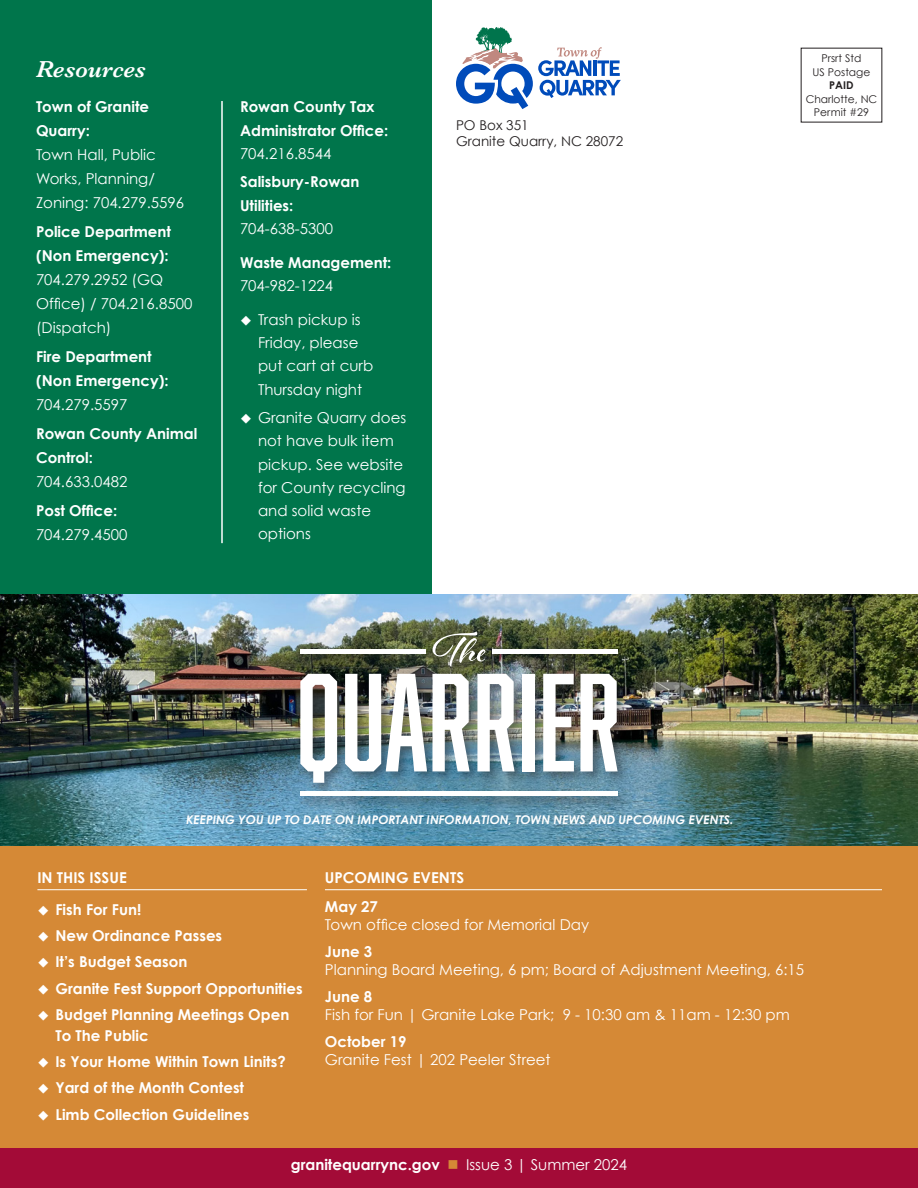
<style>
.page{position:relative;width:918px;height:1188px;background:#fff}
.page>*{position:absolute;margin:0;border:0;box-sizing:border-box;transform-origin:0 0}
.t1{font:italic 600 24px "Baskerville";color:#fff}
.t2{font:15px/23.2px "Century Gothic";color:#fff}
.t3{font:700 15px/26.2px "Century Gothic";color:#fff}
.t4{font:13.5px/16.5px "Century Gothic";color:#231f20}
.t5{font:italic 700 12px "Century Gothic";color:#fff}
.t6{font:10.65px/13.5px "Century Gothic";color:#231f20;text-align:center}
.t7{font:700 10.65px "Century Gothic";color:#231f20}
.s1{color:#d58936}
.s2{font-weight:400}
</style>
<div class="page">
<div style="left:0;top:1148px;width:918px;height:40px;background:#a30b37"></div>
<div style="left:0;top:846px;width:918px;height:302px;background:#d58936"></div>
<hr style="left:37px;top:889px;width:270px;height:1px;background:#fff">
<hr style="left:325px;top:889px;width:557px;height:1px;background:#fff">
<div style="left:0;top:0;width:431px;height:594px;background:#00754b"></div>
<hr style="left:222px;top:101px;width:1px;height:442px;background:#fff">
<svg style="left:456px;top:27px;width:165px;height:82px"></svg>
<div style="left:534px;top:98px;width:95px;height:13px;background:#fff"></div>
<img style="left:0;top:594px;width:918px;height:252px">
<div style="left:297px;top:628px;width:333px;height:181px;background:#231f20;opacity:.45"></div>
<hr style="left:300px;top:792px;width:318px;height:4px;background:#fff">
<div style="left:300px;top:649px;width:126px;height:5px;background:#fff"></div>
<div style="left:492px;top:649px;width:126px;height:5px;background:#fff"></div>
<svg style="left:433px;top:632px;width:52px;height:35px;background:#787c63"></svg>
<svg style="left:300px;top:674px;width:37px;height:109px"></svg>
<img style="left:345px;top:674px;width:125px;height:97px">
<svg style="left:477px;top:674px;width:38px;height:97px"></svg>
<div style="left:522px;top:674px;width:13px;height:97px;background:#fff"></div>
<img style="left:543px;top:674px;width:31px;height:97px">
<svg style="left:580px;top:674px;width:38px;height:97px"></svg>
<h1 class="t1" style="left:36px;top:53px;width:111px">Resources</h1>
<p class="t3" style="left:36px;top:95px;width:115px;line-height:24px">Town of Granite<br>Quarry:</p>
<p class="t2" style="left:36px;top:143px;width:150px;line-height:23.9px">Town Hall, Public<br>Works, Planning/<br>Zoning: 704.279.5596</p>
<p class="t3" style="left:36px;top:219px;width:137px;line-height:24px">Police Department (Non Emergency):</p>
<p class="t2" style="left:36px;top:267px;width:158px;line-height:23.9px">704.279.2952 (GQ<br>Office) / 704.216.8500 (Dispatch)</p>
<p class="t3" style="left:36px;top:344px;width:134px;line-height:24px">Fire Department (Non Emergency):</p>
<p class="t2" style="left:36px;top:393px;width:93px">704.279.5597</p>
<p class="t3" style="left:36px;top:421px;width:163px;line-height:23.9px">Rowan County Animal<br>Control:</p>
<p class="t2" style="left:36px;top:470px;width:93px">704.633.0482</p>
<p class="t3" style="left:36px;top:497px;width:83px">Post Office:</p>
<p class="t2" style="left:36px;top:523px;width:93px">704.279.4500</p>
<p class="t3" style="left:240px;top:95px;width:150px;line-height:23.2px">Rowan County Tax<br>Administrator Office:</p>
<p class="t2" style="left:240px;top:142px;width:93px">704.216.8544</p>
<p class="t3" style="left:240px;top:170px;width:121px;line-height:23.2px">Salisbury-Rowan<br>Utilities:</p>
<p class="t2" style="left:240px;top:217px;width:95px">704-638-5300</p>
<p class="t3" style="left:240px;top:249px;width:153px">Waste Management:</p>
<p class="t2" style="left:240px;top:274px;width:95px">704-982-1224</p>
<p class="t2" style="left:258px;top:307px;width:117px">Trash pickup is<br>Friday, please put cart at curb<br>Thursday night</p>
<p class="t2" style="left:258px;top:406px;width:150px">Granite Quarry does not have bulk item pickup. See website for County recycling and solid waste options</p>
<p class="t4" style="left:456px;top:117px;width:169px">PO Box 351<br>Granite Quarry, NC 28072</p>
<p class="t6" style="left:813px;top:51px;width:59px">Prsrt Std<br>US Postage</p>
<p class="t7" style="left:829px;top:79px;width:26px">PAID</p>
<p class="t6" style="left:806px;top:92px;width:73px">Charlotte, NC<br>Permit #29</p>
<p class="t5" style="left:186px;top:811px;width:549px">KEEPING YOU UP TO DATE ON IMPORTANT INFORMATION, TOWN NEWS AND UPCOMING EVENTS.</p>
<p class="t3" style="left:55px;top:862px;width:87px;line-height:31.5px;text-indent:-18px">IN THIS ISSUE<br>Fish For Fun!</p>
<p class="t3" style="left:55px;top:922px;width:249px">New Ordinance Passes<br>It’s Budget Season<br>Granite Fest Support Opportunities<br>Budget Planning Meetings Open</p>
<p class="t3" style="left:55px;top:1022px;width:232px">To The Public<br>Is Your Home Within Town Linits?<br>Yard of the Month Contest<br>Limb Collection Guidelines</p>
<p class="t3" style="left:325px;top:863px;width:141px;line-height:28.5px">UPCOMING EVENTS<br>May 27</p>
<p class="t2" style="left:325px;top:913px;width:266px">Town office closed for Memorial Day</p>
<p class="t3" style="left:325px;top:938px;width:49px">June 3</p>
<p class="t2" style="left:325px;top:958px;width:481px">Planning Board Meeting, 6 pm; Board of Adjustment Meeting, 6:15</p>
<p class="t3" style="left:325px;top:983px;width:49px">June 8</p>
<p class="t2" style="left:325px;top:1003px;width:466px">Fish for Fun | Granite Lake Park; 9 - 10:30 am &amp; 11am - 12:30 pm</p>
<p class="t3" style="left:325px;top:1028px;width:83px">October 19</p>
<p class="t2" style="left:325px;top:1048px;width:227px">Granite Fest | 202 Peeler Street</p>
<p class="t3" style="left:291px;top:1151px;width:338px">granitequarrync.gov <span class="s1">■</span> <span class="s2">Issue 3 | Summer 2024</span></p>
</div>
